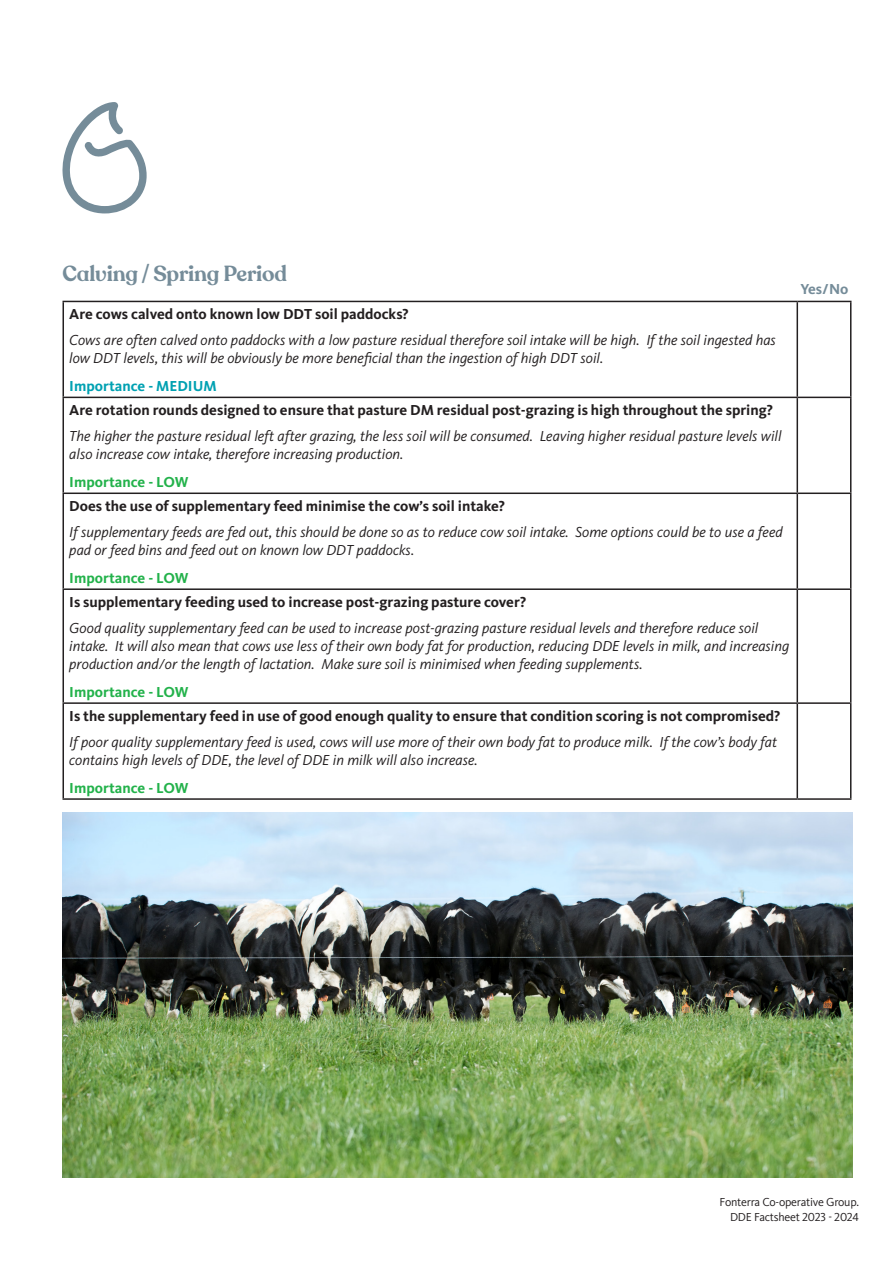
<style>
.page{position:relative;width:893px;height:1263px;background:#fff}
.page>*{position:absolute;margin:0;border:0;box-sizing:border-box;transform-origin:0 0}
.SB__Case_Study_-_Bod{font:600 21.6px "Recoleta Alt";letter-spacing:-.01em;color:#758c99}
.t1{font:italic 15px/18px "Kievit Pro";color:#231f20}
.t2{font:700 15px "Kievit Pro";color:#231f20}
.SB__Case_Study_-_Bod-2{font:700 15px "Kievit Pro";color:#23b24b}
.SB__Case_Study_-_Bod-3{font:700 15px "Kievit Pro";color:#00a1b2}
.t3{font:700 15px "Kievit Pro";color:#758c99}
.t4{font:12px/15px "Kievit Pro";letter-spacing:-.02em;color:#231f20;text-align:right}
</style>
<div class="page">
<hr style="left:63px;top:301px;width:734px;height:1px;background:#231f20">
<hr style="left:63px;top:302px;width:1px;height:95px;background:#231f20">
<hr style="left:797px;top:301px;width:54px;height:1px;background:#231f20">
<hr style="left:796px;top:302px;width:2px;height:95px;background:#231f20">
<hr style="left:850px;top:302px;width:1px;height:95px;background:#231f20">
<hr style="left:63px;top:397px;width:734px;height:1px;background:#231f20">
<hr style="left:63px;top:398px;width:1px;height:94px;background:#231f20">
<hr style="left:797px;top:397px;width:54px;height:1px;background:#231f20">
<hr style="left:796px;top:398px;width:2px;height:94px;background:#231f20">
<hr style="left:850px;top:398px;width:1px;height:94px;background:#231f20">
<hr style="left:63px;top:492px;width:734px;height:2px;background:#231f20">
<hr style="left:63px;top:494px;width:1px;height:94px;background:#231f20">
<hr style="left:797px;top:492px;width:54px;height:2px;background:#231f20">
<hr style="left:796px;top:494px;width:2px;height:94px;background:#231f20">
<hr style="left:850px;top:494px;width:1px;height:94px;background:#231f20">
<hr style="left:63px;top:588px;width:734px;height:2px;background:#231f20">
<hr style="left:63px;top:590px;width:1px;height:112px;background:#231f20">
<hr style="left:797px;top:588px;width:54px;height:2px;background:#231f20">
<hr style="left:796px;top:590px;width:2px;height:112px;background:#231f20">
<hr style="left:850px;top:590px;width:1px;height:112px;background:#231f20">
<hr style="left:63px;top:702px;width:734px;height:2px;background:#231f20">
<hr style="left:63px;top:704px;width:1px;height:94px;background:#231f20">
<hr style="left:797px;top:702px;width:54px;height:2px;background:#231f20">
<hr style="left:796px;top:704px;width:2px;height:94px;background:#231f20">
<hr style="left:850px;top:704px;width:1px;height:94px;background:#231f20">
<hr style="left:63px;top:798px;width:734px;height:2px;background:#231f20">
<hr style="left:797px;top:798px;width:54px;height:2px;background:#231f20">
<svg style="left:62px;top:102px;width:85px;height:111px"></svg>
<img style="left:63px;top:812px;width:790px;height:366px">
<p class="SB__Case_Study_-_Bod" style="left:63px;top:260px;width:226px">Calving / Spring Period</p>
<p class="t2" style="left:69px;top:305px;width:341px">Are cows calved onto known low DDT soil paddocks?</p>
<p class="t1" style="left:69px;top:331px;width:708px">Cows are often calved onto paddocks with a low pasture residual therefore soil intake will be high. If the soil ingested has low DDT levels, this will be obviously be more beneficial than the ingestion of high DDT soil.</p>
<p class="SB__Case_Study_-_Bod-3" style="left:69px;top:377px;width:149px">Importance - MEDIUM</p>
<p class="t2" style="left:69px;top:401px;width:705px">Are rotation rounds designed to ensure that pasture DM residual post-grazing is high throughout the spring?</p>
<p class="t1" style="left:69px;top:427px;width:714px">The higher the pasture residual left after grazing, the less soil will be consumed. Leaving higher residual pasture levels will also increase cow intake, therefore increasing production.</p>
<p class="SB__Case_Study_-_Bod-2" style="left:69px;top:473px;width:121px">Importance - LOW</p>
<p class="t2" style="left:69px;top:497px;width:437px">Does the use of supplementary feed minimise the cow’s soil intake?</p>
<p class="t1" style="left:69px;top:523px;width:715px">If supplementary feeds are fed out, this should be done so as to reduce cow soil intake. Some options could be to use a feed pad or feed bins and feed out on known low DDT paddocks.</p>
<p class="SB__Case_Study_-_Bod-2" style="left:69px;top:569px;width:121px">Importance - LOW</p>
<p class="t2" style="left:69px;top:593px;width:458px">Is supplementary feeding used to increase post-grazing pasture cover?</p>
<p class="t1" style="left:69px;top:619px;width:721px">Good quality supplementary feed can be used to increase post-grazing pasture residual levels and therefore reduce soil intake. It will also mean that cows use less of their own body fat for production, reducing DDE levels in milk, and increasing production and/or the length of lactation. Make sure soil is minimised when feeding supplements.</p>
<p class="SB__Case_Study_-_Bod-2" style="left:69px;top:683px;width:121px">Importance - LOW</p>
<p class="t2" style="left:69px;top:706px;width:713px">Is the supplementary feed in use of good enough quality to ensure that condition scoring is not compromised?</p>
<p class="t1" style="left:69px;top:733px;width:709px">If poor quality supplementary feed is used, cows will use more of their own body fat to produce milk. If the cow’s body fat contains high levels of DDE, the level of DDE in milk will also increase.</p>
<p class="SB__Case_Study_-_Bod-2" style="left:69px;top:779px;width:121px">Importance - LOW</p>
<p class="t3" style="left:800px;top:280px;width:49px">Yes/No</p>
<p class="t4" style="left:720px;top:1194px;width:141px">Fonterra Co-operative Group.<br>DDE Factsheet 2023 - 2024</p>
</div>
